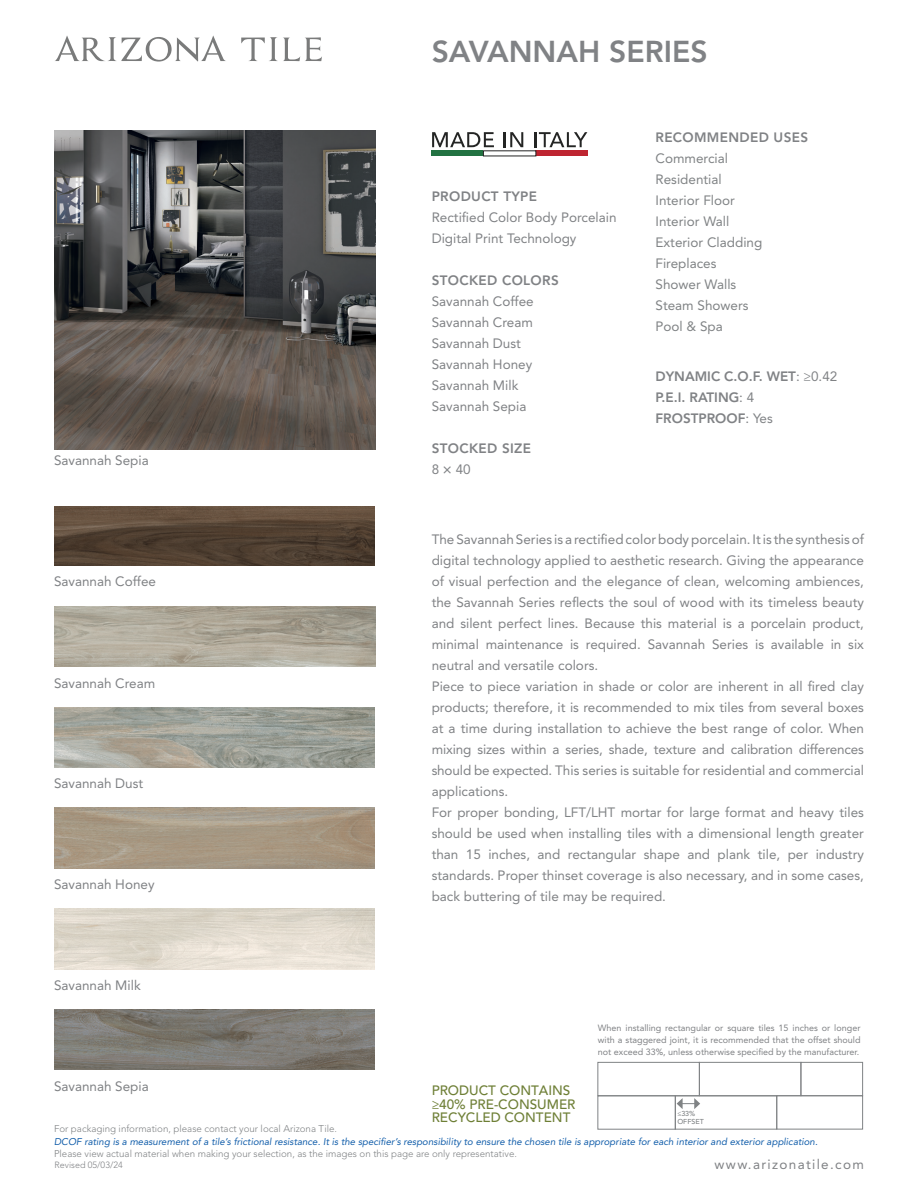
<style>
.page{position:relative;width:918px;height:1188px;background:#fff}
.page>*{position:absolute;margin:0;border:0;box-sizing:border-box;transform-origin:0 0}
.t1{font:800 30px "Avenir LT Std";color:#808285}
.t2{font:13.5px/21px "Avenir LT Std";color:#808285}
.t3{font:13.5px/21px "Avenir LT Std";color:#808385}
.t4{font:800 13.5px/21px "Avenir LT Std";letter-spacing:.025em;color:#808285}
.t5{font:800 13.5px/21px "Avenir LT Std";color:#808285}
.t6{font:500 13.5px/13.5px "Avenir LT Std";color:#6e7f36}
.t7{font:13.5px "Avenir LT Std";letter-spacing:.1em;color:#808285}
.t8{font:italic 9.75px "Avenir LT Std";color:#125eaa}
.t9{font:300 9.75px "Avenir LT Std";color:#808385}
.t10{font:9px/12px "Avenir LT Std";color:#808285;text-align:justify}
.t11{font:300 9px "Avenir LT Std";color:#808285}
.t12{font:500 7.2px/8.6px "Avenir LT Std";color:#808385}
.s1{font-weight:400}
.s2{font-weight:500}
.s3{color:#808385}
</style>
<div class="page">
<svg style="left:55px;top:35px;width:171px;height:27px"></svg>
<svg style="left:241px;top:37px;width:81px;height:24px"></svg>
<img style="left:54px;top:131px;width:321px;height:318px">
<img style="left:54px;top:506px;width:320px;height:59px">
<img style="left:54px;top:606px;width:321px;height:61px">
<img style="left:54px;top:707px;width:320px;height:60px">
<img style="left:54px;top:808px;width:320px;height:60px">
<img style="left:54px;top:1009px;width:320px;height:61px">
<div style="left:597px;top:1062px;width:103px;height:34px;border:1px solid #808385"></div>
<div style="left:699px;top:1062px;width:102px;height:34px;border:1px solid #808385"></div>
<div style="left:800px;top:1062px;width:63px;height:34px;border:1px solid #808385"></div>
<div style="left:597px;top:1095px;width:79px;height:35px;border:1px solid #808385"></div>
<div style="left:675px;top:1095px;width:102px;height:35px;border:1px solid #808385"></div>
<div style="left:776px;top:1095px;width:87px;height:35px;border:1px solid #808385"></div>
<svg style="left:677px;top:1098px;width:23px;height:11px"></svg>
<svg style="left:432px;top:132px;width:62px;height:15px"></svg>
<svg style="left:504px;top:132px;width:19px;height:15px"></svg>
<svg style="left:534px;top:132px;width:53px;height:15px"></svg>
<div style="left:432px;top:151px;width:52px;height:5px;background:#227242"></div>
<div style="left:536px;top:151px;width:52px;height:5px;background:#be2531"></div>
<svg style="left:483px;top:151px;width:53px;height:5px"></svg>
<p class="t2" style="left:54px;top:450px;width:96px">Savannah Sepia</p>
<p class="t2" style="left:54px;top:571px;width:104px">Savannah Coffee</p>
<p class="t2" style="left:54px;top:673px;width:103px">Savannah Cream</p>
<p class="t2" style="left:54px;top:773px;width:91px">Savannah Dust</p>
<p class="t2" style="left:54px;top:874px;width:102px">Savannah Honey</p>
<p class="t2" style="left:54px;top:975px;width:88px">Savannah Milk</p>
<h1 class="t1" style="left:432px;top:33px;width:277px">SAVANNAH SERIES</h1>
<p class="t4" style="left:432px;top:186px;width:107px">PRODUCT TYPE</p>
<p class="t2" style="left:432px;top:207px;width:186px">Rectified Color Body Porcelain<br>Digital Print Technology</p>
<p class="t4" style="left:432px;top:270px;width:129px">STOCKED COLORS</p>
<p class="t2" style="left:432px;top:291px;width:104px">Savannah Coffee<br>Savannah Cream<br>Savannah Dust<br>Savannah Honey<br>Savannah Milk<br>Savannah Sepia</p>
<p class="t4" style="left:432px;top:438px;width:101px">STOCKED SIZE<br><span class="s1">8</span> <span class="s2">×</span> <span class="s1">40</span></p>
<p class="t4" style="left:656px;top:127px;width:154px">RECOMMENDED USES</p>
<p class="t3" style="left:656px;top:148px;width:108px">Commercial<br>Residential<br>Interior Floor<br>Interior Wall<br>Exterior Cladding<br>Fireplaces<br>Shower Walls<br>Steam Showers<br>Pool &amp; Spa</p>
<p class="t5" style="left:656px;top:366px;width:183px">DYNAMIC C.O.F. WET<span class="s1">: ≥0.42<br></span>P.E.I. RATING<span class="s1">: 4<br></span>FROSTPROOF<span class="s1">: Yes</span></p>
<p class="t2" style="left:432px;top:529px;width:434px">The Savannah Series is a rectified color body porcelain. It is the synthesis of digital technology applied to aesthetic research. Giving the appearance of visual perfection and the elegance of clean, welcoming ambiences, the Savannah Series reflects the soul of wood with its timeless beauty and silent perfect lines. Because this material is a porcelain product, minimal maintenance is required. Savannah Series is available in six neutral and versatile colors.<br>Piece to piece variation in shade or color are inherent in all fired clay products; therefore, it is recommended to mix tiles from several boxes at a time during installation to achieve the best range of color. When mixing sizes within a series, shade, texture and calibration differences should be expected. This series is suitable for residential and commercial applications.<br>For proper bonding, <span class="s3">LFT/LHT mortar for large format and heavy tiles should be used when installing tiles with a dimensional length greater than 15 inches, and rectangular shape and plank tile, per industry standards.</span> Proper thinset coverage is also necessary, and in some cases, back buttering of tile may be required.</p>
<p class="t10" style="left:598px;top:1022px;width:264px">When installing rectangular or square tiles 15 inches or longer with a staggered joint, it is recommended that the offset should not exceed 33%, unless otherwise specified by the manufacturer.</p>
<p class="t2" style="left:54px;top:1076px;width:96px">Savannah Sepia</p>
<p class="t6" style="left:432px;top:1084px;width:145px">PRODUCT CONTAINS ≥40% PRE-CONSUMER<br>RECYCLED CONTENT</p>
<p class="t12" style="left:677px;top:1109px;width:28px">≤33%<br>OFFSET</p>
<p class="t9" style="left:54px;top:1123px;width:285px">For packaging information, please contact your local Arizona Tile.</p>
<p class="t9" style="left:54px;top:1148px;width:464px">Please view actual material when making your selection, as the images on this page are only representative.</p>
<p class="t8" style="left:54px;top:1136px;width:765px">DCOF rating is a measurement of a tile’s frictional resistance. It is the specifier’s responsibility to ensure the chosen tile is appropriate for each interior and exterior application.</p>
<p class="t11" style="left:55px;top:1160px;width:70px">Revised 05/03/24</p>
<p class="t7" style="left:715px;top:1156px;width:151px">www.arizonatile.com</p>
</div>
